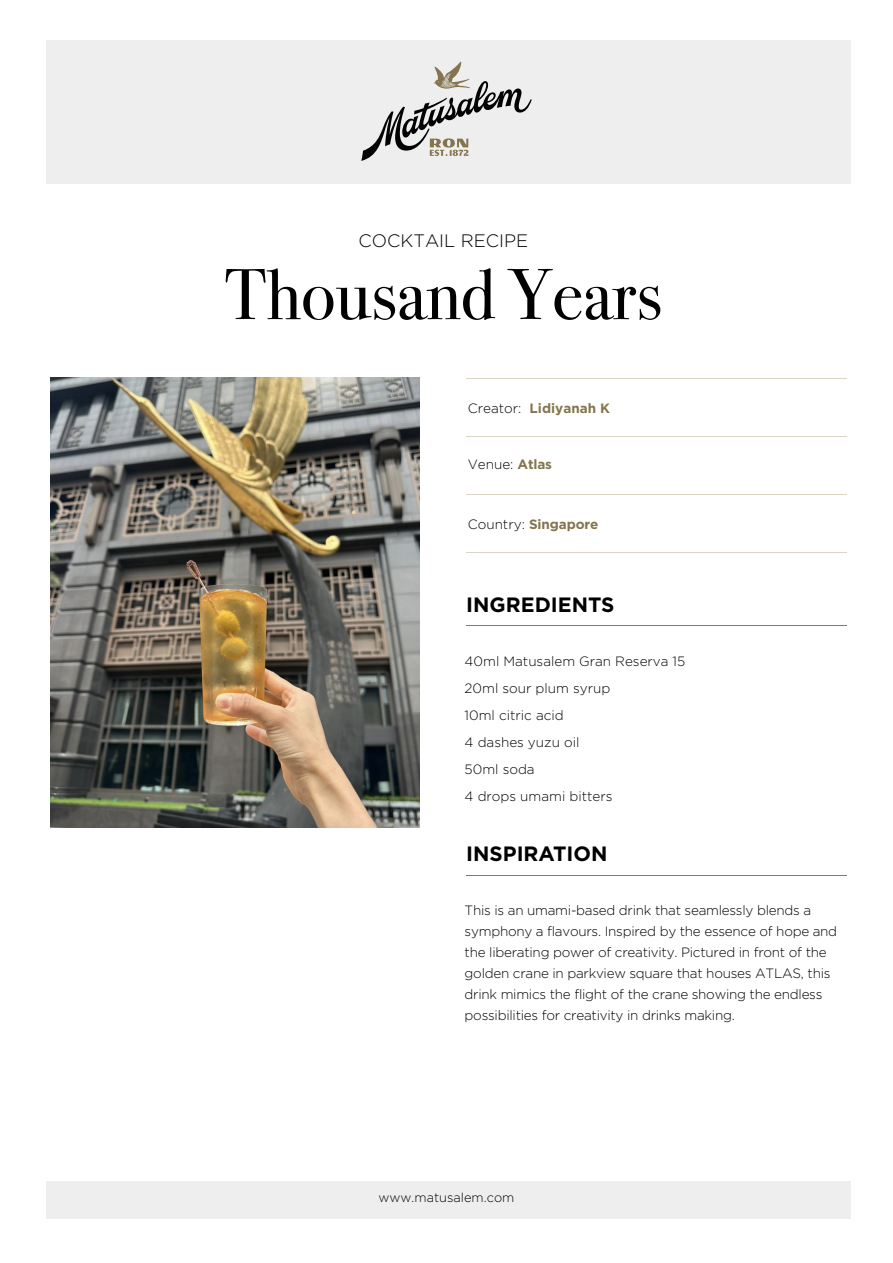
<style>
.page{position:relative;width:893px;height:1263px;background:#fff}
.page>*{position:absolute;margin:0;border:0;box-sizing:border-box;transform-origin:0 0}
.t1{font:72px "Bodoni Svty Two ITCTT";color:#000}
.t2{font:700 20.7px "Gotham";color:#000}
.t3{font:300 18px "Gotham HTF";color:#000}
.t4{font:300 13.5px/21px "Gotham HTF";letter-spacing:-.02em;color:#000}
.t5{font:300 13.5px/27px "Gotham HTF";color:#000}
.t6{font:700 13.5px "Gotham";letter-spacing:-.005em;color:#84754e}
.t7{font:300 12.75px "Gotham HTF";color:#000}
.s1{font-family:"Gotham HTF";font-weight:300;color:#000}
.s2{font-family:"Gotham";font-weight:700;color:#84754e}
</style>
<div class="page">
<div style="left:46px;top:41px;width:805px;height:143px;background:#eee"></div>
<div style="left:46px;top:1181px;width:805px;height:37px;background:#eee"></div>
<hr style="left:466px;top:875px;width:380px;height:1px;background:#7a7a7a">
<hr style="left:466px;top:378px;width:380px;height:1px;background:#d9d4c4">
<hr style="left:466px;top:436px;width:380px;height:1px;background:#d9d4c4">
<hr style="left:466px;top:494px;width:380px;height:1px;background:#d9d4c4">
<hr style="left:466px;top:553px;width:380px;height:1px;background:#d9d4c4">
<svg style="left:361px;top:61px;width:170px;height:100px"></svg>
<hr style="left:466px;top:626px;width:380px;height:1px;background:#7a7a7a">
<img style="left:50px;top:378px;width:369px;height:450px">
<h3 class="t3" style="left:358px;top:231px;width:171px">COCKTAIL RECIPE</h3>
<h1 class="t1" style="left:224px;top:236px;width:439px">Thousand Years</h1>
<p class="t6" style="left:468px;top:399px;width:144px"><span class="s1">Creator:</span> Lidiyanah K</p>
<p class="t4" style="left:468px;top:454px;width:86px">Venue: <span class="s2">Atlas</span></p>
<p class="t6" style="left:468px;top:515px;width:132px"><span class="s1">Country:</span> Singapore</p>
<h2 class="t2" style="left:466px;top:591px;width:150px">INGREDIENTS</h2>
<p class="t5" style="left:464px;top:647px;width:222px">40ml Matusalem Gran Reserva 15<br>20ml sour plum syrup<br>10ml citric acid<br>4 dashes yuzu oil<br>50ml soda<br>4 drops umami bitters</p>
<h2 class="t2" style="left:466px;top:840px;width:143px">INSPIRATION</h2>
<p class="t4" style="left:464px;top:900px;width:374px">This is an umami-based drink that seamlessly blends a symphony a flavours. Inspired by the essence of hope and the liberating power of creativity. Pictured in front of the golden crane in parkview square that houses ATLAS, this drink mimics the flight of the crane showing the endless possibilities for creativity in drinks making.</p>
<p class="t7" style="left:378px;top:1191px;width:137px">www.matusalem.com</p>
</div>
